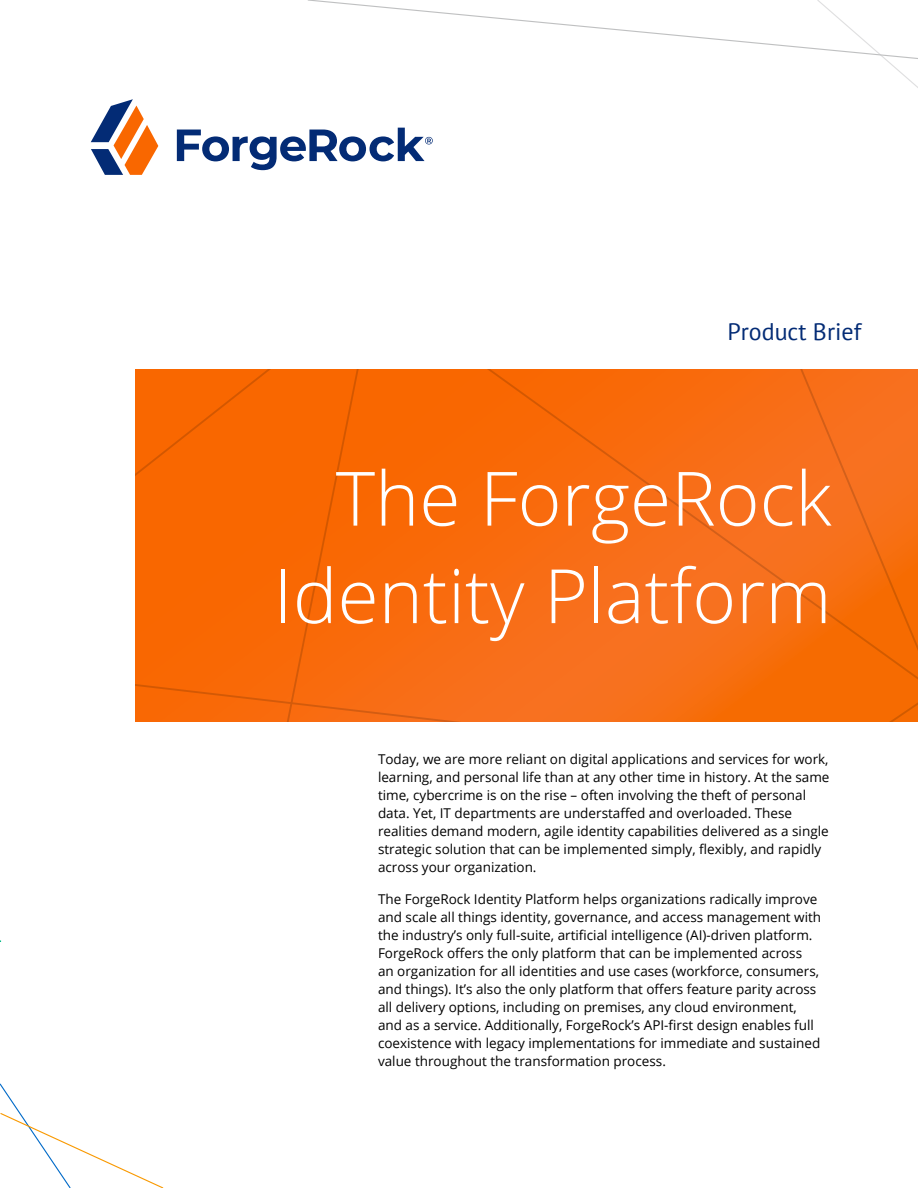
<style>
.page{position:relative;width:918px;height:1188px;background:#fff}
.page>*{position:absolute;margin:0;border:0;box-sizing:border-box;transform-origin:0 0}
.t1{font:300 75px/97.5px "Open Sans";color:#fff;text-align:right}
.t2{font:24px "PT Sans";color:#032b75}
.t3{font:13.5px/18px "Open Sans";color:#000}
</style>
<div class="page">
<svg style="left:308px;top:0;width:610px;height:88px"></svg>
<svg style="left:0;top:1083px;width:164px;height:105px"></svg>
<svg style="left:91px;top:99px;width:67px;height:76px"></svg>
<svg style="left:177px;top:128px;width:256px;height:42px"></svg>
<svg style="left:377px;top:369px;width:541px;height:353px;background:#f86b0d"></svg>
<div style="left:135px;top:369px;width:242px;height:298px;background:#f96700"></div>
<svg style="left:135px;top:667px;width:477px;height:55px;background:#f76c12"></svg>
<svg style="left:660px;top:369px;width:258px;height:325px;background:#f66e15"></svg>
<h2 class="t2" style="left:727px;top:316px;width:136px">Product Brief</h2>
<h1 class="t1" style="left:274px;top:448px;width:559px">The ForgeRock<br>Identity Platform</h1>
<p class="t3" style="left:378px;top:750px;width:453px">Today, we are more reliant on digital applications and services for work, learning, and personal life than at any other time in history. At the same time, cybercrime is on the rise – often involving the theft of personal data. Yet, IT departments are understaffed and overloaded. These realities demand modern, agile identity capabilities delivered as a single strategic solution that can be implemented simply, flexibly, and rapidly across your organization.</p>
<p class="t3" style="left:378px;top:889px;width:445px">The ForgeRock Identity Platform helps organizations radically improve and scale all things identity, governance, and access management with the industry’s only full-suite, artificial intelligence (AI)-driven platform.<br>ForgeRock offers the only platform that can be implemented across an organization for all identities and use cases (workforce, consumers, and things). It’s also the only platform that offers feature parity across all delivery options, including on premises, any cloud environment, and as a service. Additionally, ForgeRock’s API-first design enables full coexistence with legacy implementations for immediate and sustained value throughout the transformation process.</p>
</div>
